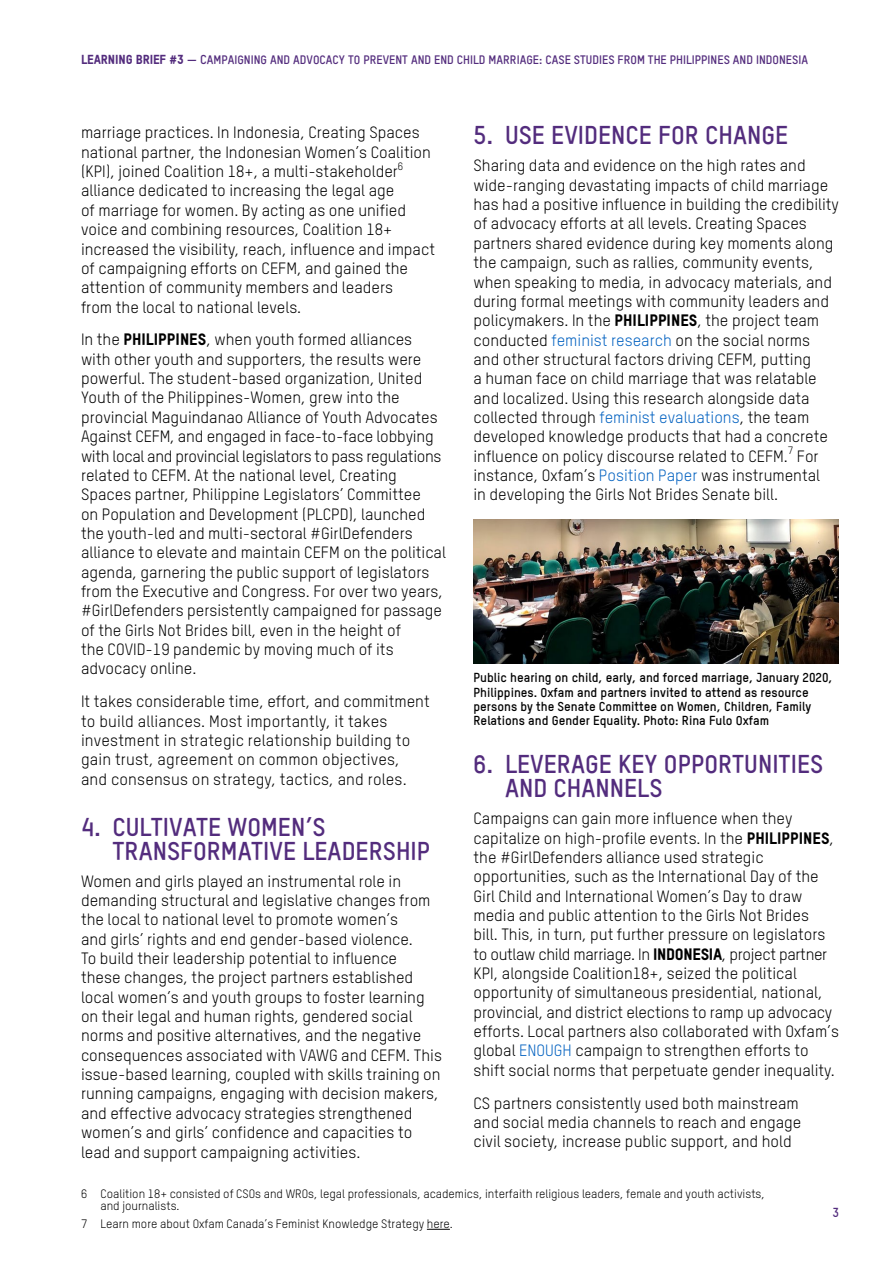
<style>
.page{position:relative;width:893px;height:1263px;background:#fff}
.page>*{position:absolute;margin:0;border:0;box-sizing:border-box;transform-origin:0 0}
.subhead_2{font:700 25.2px/24px "Oxfam TSTARPRO";color:#532c7d}
.t1{font:16.2px/19.4px "Oxfam TSTARPRO";color:#000}
.credit{font:700 12.75px/14.2px "Oxfam TSTARPRO";color:#000}
.t2{font:700 12.75px "Oxfam TSTARPRO";color:#532c7d}
.t3{font:12px/12px "Oxfam TSTARPRO";color:#000}
.t4{font:700 12px "Oxfam TSTARPRO";color:#532c7d}
.t5{font:10.5px "Oxfam TSTARPRO";color:#000}
.s1{font-family:"Oxfam TSTARPRO Headline";font-weight:400;font-size:12.75px}
.s2{font-size:12.75px}
.s3{font-family:"Oxfam TSTARPRO Headline"}
.s4{color:#0563c1}
</style>
<div class="page">
<img style="left:473px;top:519px;width:366px;height:144px">
<svg style="left:427px;top:1229px;width:23px;height:1px"></svg>
<p class="t4" style="left:81px;top:51px;width:729px"><span class="s1">LEARNING BRIEF #3</span> <span class="s2">— C</span>AMPAIGNING AND ADVOCACY TO PREVENT AND END CHILD MARRIAGE: CASE STUDIES FROM THE PHILIPPINES AND INDONESIA</p>
<p class="t1" style="left:81px;top:122px;width:351px">marriage practices. In Indonesia, Creating Spaces national partner, the Indonesian Women’s Coalition (KPI), joined Coalition 18+, a multi-stakeholder</p>
<p class="t5" style="left:398px;top:158px;width:7px">6</p>
<p class="t1" style="left:81px;top:180px;width:356px">alliance dedicated to increasing the legal age<br>of marriage for women. By acting as one unified voice and combining resources, Coalition 18+ increased the visibility, reach, influence and impact of campaigning efforts on CEFM, and gained the attention of community members and leaders<br>from the local to national levels.</p>
<p class="t1" style="left:81px;top:329px;width:366px">In the <span class="s3">PHILIPPINES</span>, when youth formed alliances<br>with other youth and supporters, the results were powerful. The student-based organization, United Youth of the Philippines-Women, grew into the provincial Maguindanao Alliance of Youth Advocates Against CEFM, and engaged in face-to-face lobbying with local and provincial legislators to pass regulations related to CEFM. At the national level, Creating Spaces partner, Philippine Legislators’ Committee<br>on Population and Development (PLCPD), launched the youth-led and multi-sectoral #GirlDefenders alliance to elevate and maintain CEFM on the political agenda, garnering the public support of legislators from the Executive and Congress. For over two years, #GirlDefenders persistently campaigned for passage of the Girls Not Brides bill, even in the height of<br>the COVID-19 pandemic by moving much of its advocacy online.</p>
<p class="t1" style="left:81px;top:690px;width:350px">It takes considerable time, effort, and commitment to build alliances. Most importantly, it takes investment in strategic relationship building to gain trust, agreement on common objectives, and consensus on strategy, tactics, and roles.</p>
<p class="subhead_2" style="left:112px;top:812px;width:319px;text-indent:-32px">4. CULTIVATE WOMEN’S<br>TRANSFORMATIVE LEADERSHIP</p>
<p class="t1" style="left:81px;top:870px;width:362px">Women and girls played an instrumental role in demanding structural and legislative changes from the local to national level to promote women’s<br>and girls’ rights and end gender-based violence.<br>To build their leadership potential to influence<br>these changes, the project partners established local women’s and youth groups to foster learning on their legal and human rights, gendered social norms and positive alternatives, and the negative consequences associated with VAWG and CEFM. This issue-based learning, coupled with skills training on running campaigns, engaging with decision makers, and effective advocacy strategies strengthened women’s and girls’ confidence and capacities to lead and support campaigning activities.</p>
<p class="subhead_2" style="left:473px;top:121px;width:316px">5. USE EVIDENCE FOR CHANGE</p>
<p class="t1" style="left:473px;top:155px;width:367px">Sharing data and evidence on the high rates and wide-ranging devastating impacts of child marriage has had a positive influence in building the credibility of advocacy efforts at all levels. Creating Spaces partners shared evidence during key moments along the campaign, such as rallies, community events, when speaking to media, in advocacy materials, and during formal meetings with community leaders and policymakers. In the <span class="s3">PHILIPPINES</span>, the project team conducted <span class="s4">feminist research</span> on the social norms and other structural factors driving CEFM, putting<br>a human face on child marriage that was relatable and localized. Using this research alongside data collected through <span class="s4">feminist evaluations</span>, the team developed knowledge products that had a concrete influence on policy discourse related to CEFM.</p>
<p class="t5" style="left:788px;top:443px;width:7px">7</p>
<p class="t1" style="left:473px;top:445px;width:348px;text-align:justify;text-indent:323px">For instance, Oxfam’s <span class="s4">Position Paper</span> was instrumental in developing the Girls Not Brides Senate bill.</p>
<p class="credit" style="left:473px;top:670px;width:361px">Public hearing on child, early, and forced marriage, January 2020, Philippines. Oxfam and partners invited to attend as resource persons by the Senate Committee on Women, Children, Family Relations and Gender Equality. Photo: Rina Fulo Oxfam</p>
<p class="subhead_2" style="left:505px;top:750px;width:320px;text-indent:-32px">6. LEVERAGE KEY OPPORTUNITIES<br>AND CHANNELS</p>
<p class="t1" style="left:473px;top:807px;width:367px">Campaigns can gain more influence when they capitalize on high-profile events. In the <span class="s3">PHILIPPINES</span>, the #GirlDefenders alliance used strategic opportunities, such as the International Day of the Girl Child and International Women’s Day to draw media and public attention to the Girls Not Brides<br>bill. This, in turn, put further pressure on legislators to outlaw child marriage. In <span class="s3">INDONESIA</span>, project partner KPI, alongside Coalition18+, seized the political opportunity of simultaneous presidential, national, provincial, and district elections to ramp up advocacy efforts. Local partners also collaborated with Oxfam’s global <span class="s4">ENOUGH</span> campaign to strengthen efforts to shift social norms that perpetuate gender inequality.</p>
<p class="t1" style="left:473px;top:1092px;width:329px">CS partners consistently used both mainstream and social media channels to reach and engage civil society, increase public support, and hold</p>
<p class="t3" style="left:100px;top:1187px;width:666px;text-indent:-20px">6 Coalition 18+ consisted of CSOs and WROs, legal professionals, academics, interfaith religious leaders, female and youth activists, and journalists.</p>
<p class="t3" style="left:81px;top:1216px;width:373px">7 Learn more about Oxfam Canada’s Feminist Knowledge Strategy here.</p>
<p class="t2" style="left:832px;top:1202px;width:8px">3</p>
</div>
